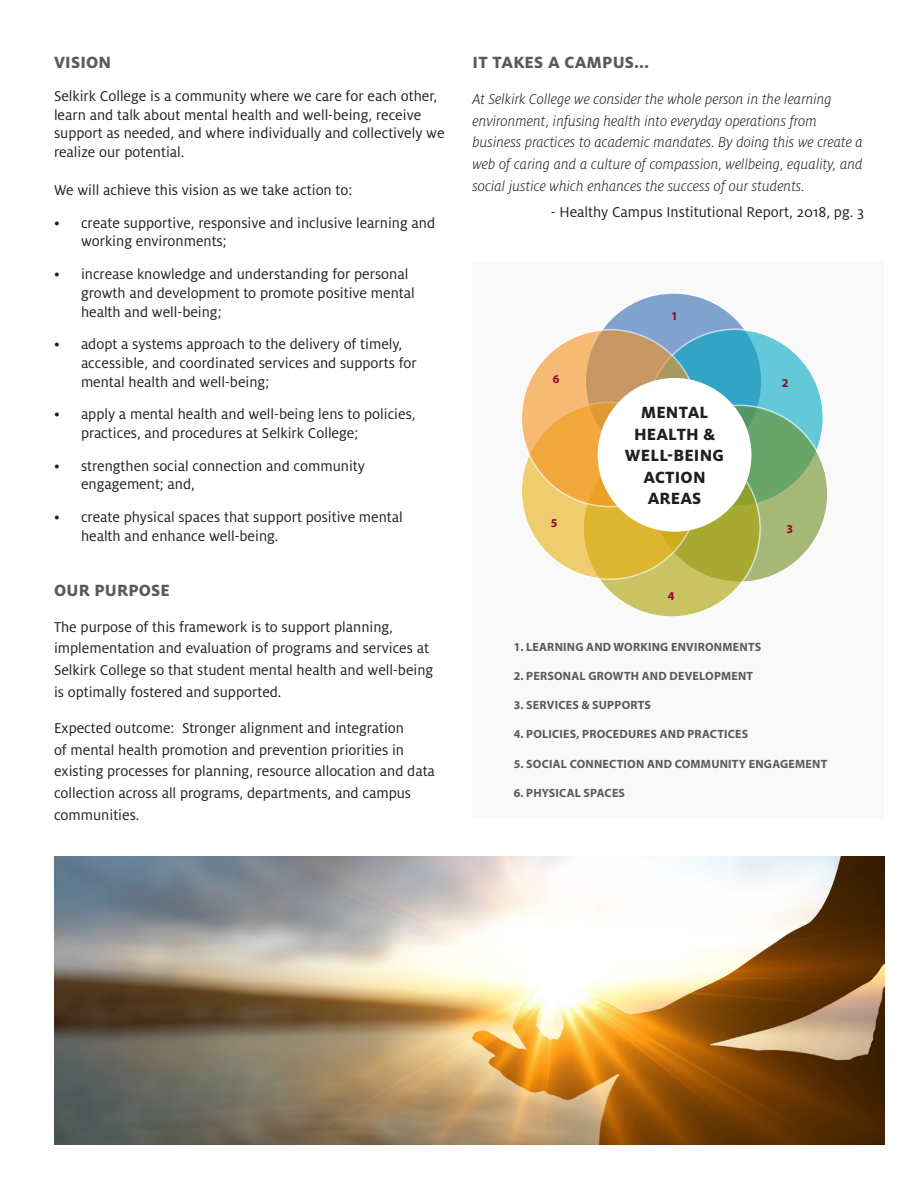
<style>
.page{position:relative;width:918px;height:1188px;background:#fff}
.page>*{position:absolute;margin:0;border:0;box-sizing:border-box;transform-origin:0 0}
.t1{font:800 18px/21.6px "Milo OT";letter-spacing:.01em;color:#231f20;text-align:center}
.t2{font:800 18px "Milo OT";letter-spacing:.01em;color:#5a5a5d}
.t3{font:15.75px/18.9px "Milo OT";color:#231f20}
.t4{font:italic 300 15.75px/21.9px "Milo OT";color:#231f20}
.text{font:700 12px "Myriad Pro";letter-spacing:.02em;color:#5a5a5d}
.text-2{font:700 12px "Myriad Pro";color:#98012d}
</style>
<div class="page">
<div style="left:472px;top:261px;width:412px;height:558px;background:#f9f9f9"></div>
<svg style="left:585px;top:293px;width:177px;height:177px;background:#84a5d0"></svg>
<svg style="left:646px;top:329px;width:177px;height:177px;background:#4eb7d0"></svg>
<svg style="left:651px;top:405px;width:177px;height:177px;background:#8cb076"></svg>
<svg style="left:583px;top:440px;width:177px;height:177px;background:#bab74e"></svg>
<svg style="left:521px;top:402px;width:177px;height:177px;background:#e5c150"></svg>
<svg style="left:521px;top:330px;width:177px;height:177px;background:#e4a95d"></svg>
<div style="left:598px;top:378px;width:153px;height:154px;background:#fff;border-radius:50%"></div>
<img style="left:54px;top:856px;width:830px;height:289px">
<p class="t2" style="left:54px;top:52px;width:59px">VISION</p>
<p class="t3" style="left:54px;top:86px;width:392px">Selkirk College is a community where we care for each other, learn and talk about mental health and well-being, receive support as needed, and where individually and collectively we realize our potential.</p>
<p class="t3" style="left:54px;top:181px;width:300px">We will achieve this vision as we take action to:</p>
<p class="t3" style="left:81px;top:213px;width:356px;text-indent:-27px">• create supportive, responsive and inclusive learning and working environments;</p>
<p class="t3" style="left:81px;top:265px;width:335px;text-indent:-27px">• increase knowledge and understanding for personal growth and development to promote positive mental health and well-being;</p>
<p class="t3" style="left:81px;top:335px;width:337px;text-indent:-27px">• adopt a systems approach to the delivery of timely, accessible, and coordinated services and supports for mental health and well-being;</p>
<p class="t3" style="left:81px;top:405px;width:336px;text-indent:-27px">• apply a mental health and well-being lens to policies, practices, and procedures at Selkirk College;</p>
<p class="t3" style="left:81px;top:456px;width:286px;text-indent:-27px">• strengthen social connection and community engagement; and,</p>
<p class="t3" style="left:81px;top:508px;width:323px;text-indent:-27px">• create physical spaces that support positive mental health and enhance well-being.</p>
<p class="t2" style="left:54px;top:580px;width:117px">OUR PURPOSE</p>
<p class="t3" style="left:54px;top:616px;width:381px;line-height:21.9px">The purpose of this framework is to support planning, implementation and evaluation of programs and services at Selkirk College so that student mental health and well-being is optimally fostered and supported.</p>
<p class="t3" style="left:54px;top:717px;width:382px;line-height:21.9px">Expected outcome: Stronger alignment and integration<br>of mental health promotion and prevention priorities in existing processes for planning, resource allocation and data collection across all programs, departments, and campus communities.</p>
<p class="t2" style="left:473px;top:52px;width:178px">IT TAKES A CAMPUS...</p>
<p class="t4" style="left:472px;top:88px;width:392px">At Selkirk College we consider the whole person in the learning environment, infusing health into everyday operations from business practices to academic mandates. By doing this we create a web of caring and a culture of compassion, wellbeing, equality, and social justice which enhances the success of our students.</p>
<p class="t3" style="left:551px;top:203px;width:315px">- Healthy Campus Institutional Report, 2018, pg. 3</p>
<p class="text-2" style="left:553px;top:371px;width:8px">6</p>
<p class="text-2" style="left:551px;top:515px;width:8px">5</p>
<p class="text-2" style="left:671px;top:308px;width:8px">1</p>
<p class="t1" style="left:625px;top:401px;width:101px">MENTAL<br>HEALTH &amp;<br>WELL-BEING<br>ACTION<br>AREAS</p>
<p class="text-2" style="left:668px;top:588px;width:8px">4</p>
<p class="text-2" style="left:782px;top:375px;width:8px">2</p>
<p class="text-2" style="left:787px;top:521px;width:8px">3</p>
<p class="text" style="left:514px;top:639px;width:249px">1. LEARNING AND WORKING ENVIRONMENTS</p>
<p class="text" style="left:514px;top:668px;width:241px">2. PERSONAL GROWTH AND DEVELOPMENT</p>
<p class="text" style="left:514px;top:697px;width:139px">3. SERVICES &amp; SUPPORTS</p>
<p class="text" style="left:514px;top:726px;width:236px">4. POLICIES, PROCEDURES AND PRACTICES</p>
<p class="text" style="left:514px;top:756px;width:315px">5. SOCIAL CONNECTION AND COMMUNITY ENGAGEMENT</p>
<p class="text" style="left:514px;top:785px;width:113px">6. PHYSICAL SPACES</p>
</div>
